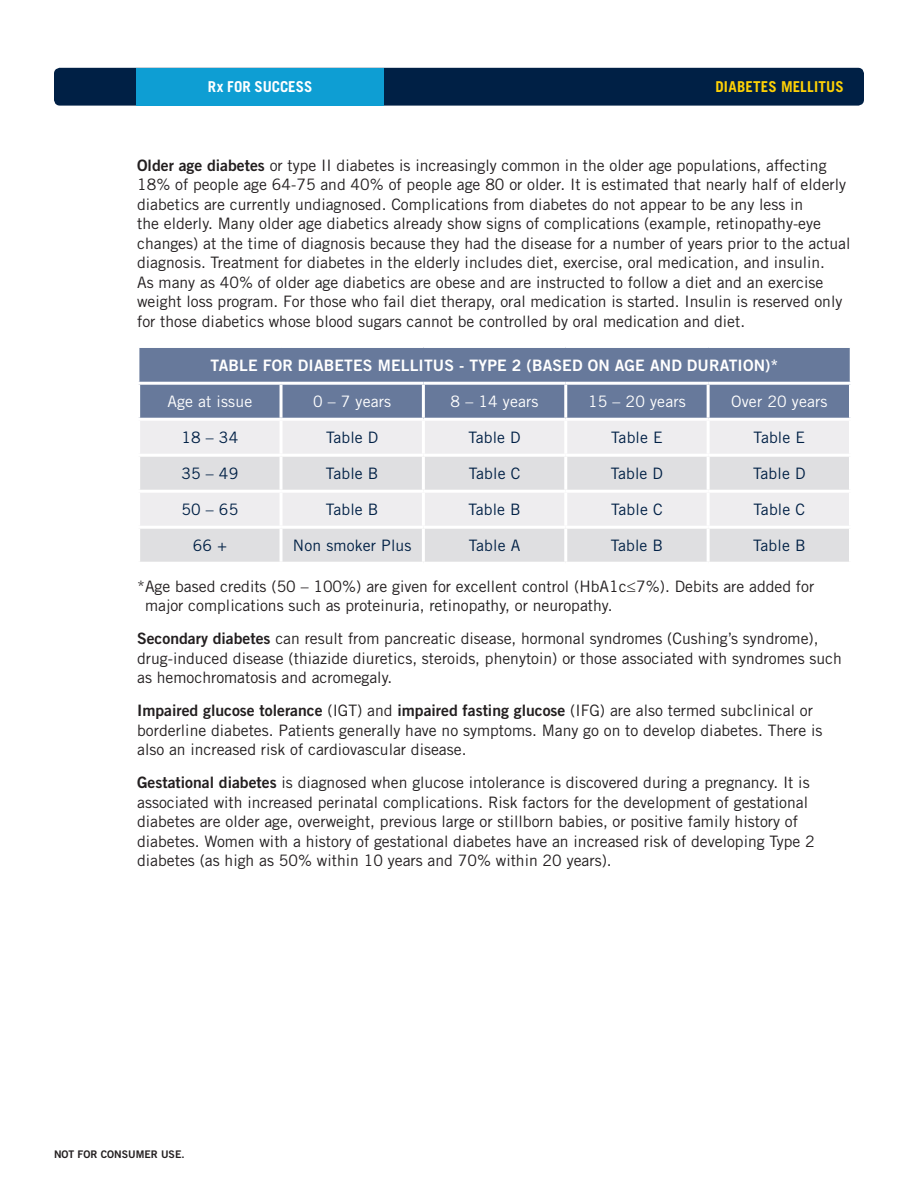
<style>
.page{position:relative;width:918px;height:1188px;background:#fff}
.page>*{position:absolute;margin:0;border:0;box-sizing:border-box;transform-origin:0 0}
.body{font:15.75px/19.5px "Trade Gothic LT Std";color:#231f20}
.RC_-_head__dk_blue{font:15.75px "Trade Gothic LT Std";letter-spacing:.01em;color:#002045}
.RC_-_head__dk_blue-2{font:15.75px "Trade Gothic LT Std Bd 2";letter-spacing:.01em;color:#fff}
.RC_-_head__dk_blue-3{font:15.75px "Trade Gothic LT Std";letter-spacing:.01em;color:#fff}
.t1{font:700 15px "Trade Gothic LT Std";letter-spacing:.015em;color:#fed105}
.t2{font:700 15px "Trade Gothic LT Std";color:#fff}
.t3{font:10.5px "Trade Gothic LT Std Bd 2";color:#231f20}
.s1{font-family:"Trade Gothic LT Std Bd 2"}
</style>
<div class="page">
<div style="left:54px;top:68px;width:810px;height:38px;background:#002045;border-radius:6px"></div>
<div style="left:136px;top:68px;width:248px;height:38px;background:#0e9ed3"></div>
<div style="left:139px;top:348px;width:711px;height:70px;background:#67799b"></div>
<div style="left:140px;top:421px;width:709px;height:33px;background:#eeedef"></div>
<svg style="left:140px;top:457px;width:709px;height:105px;background:#e4e3e5"></svg>
<hr style="left:137px;top:382px;width:144px;height:3px;background:#fff">
<hr style="left:137px;top:385px;width:3px;height:33px;background:#fff">
<hr style="left:281px;top:382px;width:142px;height:3px;background:#fff">
<hr style="left:280px;top:385px;width:3px;height:33px;background:#fff">
<hr style="left:423px;top:382px;width:143px;height:3px;background:#fff">
<hr style="left:422px;top:385px;width:3px;height:33px;background:#fff">
<hr style="left:566px;top:382px;width:142px;height:3px;background:#fff">
<hr style="left:564px;top:385px;width:3px;height:33px;background:#fff">
<hr style="left:708px;top:382px;width:144px;height:3px;background:#fff">
<hr style="left:707px;top:385px;width:3px;height:33px;background:#fff">
<hr style="left:849px;top:385px;width:3px;height:33px;background:#fff">
<hr style="left:280px;top:421px;width:3px;height:33px;background:#fff">
<hr style="left:422px;top:421px;width:3px;height:33px;background:#fff">
<hr style="left:564px;top:421px;width:3px;height:33px;background:#fff">
<hr style="left:707px;top:421px;width:3px;height:33px;background:#fff">
<hr style="left:280px;top:457px;width:3px;height:33px;background:#fff">
<hr style="left:422px;top:457px;width:3px;height:33px;background:#fff">
<hr style="left:564px;top:457px;width:3px;height:33px;background:#fff">
<hr style="left:707px;top:457px;width:3px;height:33px;background:#fff">
<hr style="left:137px;top:490px;width:144px;height:3px;background:#fff">
<hr style="left:281px;top:490px;width:142px;height:3px;background:#fff">
<hr style="left:280px;top:493px;width:3px;height:33px;background:#fff">
<hr style="left:423px;top:490px;width:143px;height:3px;background:#fff">
<hr style="left:422px;top:493px;width:3px;height:33px;background:#fff">
<hr style="left:566px;top:490px;width:142px;height:3px;background:#fff">
<hr style="left:564px;top:493px;width:3px;height:33px;background:#fff">
<hr style="left:708px;top:490px;width:144px;height:3px;background:#fff">
<hr style="left:707px;top:493px;width:3px;height:33px;background:#fff">
<hr style="left:137px;top:526px;width:144px;height:3px;background:#fff">
<hr style="left:281px;top:526px;width:142px;height:3px;background:#fff">
<hr style="left:280px;top:529px;width:3px;height:33px;background:#fff">
<hr style="left:423px;top:526px;width:143px;height:3px;background:#fff">
<hr style="left:422px;top:529px;width:3px;height:33px;background:#fff">
<hr style="left:566px;top:526px;width:142px;height:3px;background:#fff">
<hr style="left:564px;top:529px;width:3px;height:33px;background:#fff">
<hr style="left:708px;top:526px;width:144px;height:3px;background:#fff">
<hr style="left:707px;top:529px;width:3px;height:33px;background:#fff">
<p class="t2" style="left:208px;top:78px;width:106px">Rx FOR SUCCESS</p>
<p class="t1" style="left:716px;top:78px;width:130px">DIABETES MELLITUS</p>
<p class="body" style="left:137px;top:155px;width:715px"><span class="s1">Older age diabetes</span> or type II diabetes is increasingly common in the older age populations, affecting 18% of people age 64-75 and 40% of people age 80 or older. It is estimated that nearly half of elderly diabetics are currently undiagnosed. Complications from diabetes do not appear to be any less in<br>the elderly. Many older age diabetics already show signs of complications (example, retinopathy-eye changes) at the time of diagnosis because they had the disease for a number of years prior to the actual diagnosis. Treatment for diabetes in the elderly includes diet, exercise, oral medication, and insulin.<br>As many as 40% of older age diabetics are obese and are instructed to follow a diet and an exercise weight loss program. For those who fail diet therapy, oral medication is started. Insulin is reserved only for those diabetics whose blood sugars cannot be controlled by oral medication and diet.</p>
<p class="RC_-_head__dk_blue-2" style="left:211px;top:356px;width:569px">TABLE FOR DIABETES MELLITUS - TYPE 2 (BASED ON AGE AND DURATION)*</p>
<p class="RC_-_head__dk_blue-3" style="left:167px;top:392px;width:86px">Age at issue</p>
<p class="RC_-_head__dk_blue-3" style="left:313px;top:392px;width:80px">0 – 7 years</p>
<p class="RC_-_head__dk_blue-3" style="left:451px;top:392px;width:89px">8 – 14 years</p>
<p class="RC_-_head__dk_blue-3" style="left:588px;top:392px;width:99px">15 – 20 years</p>
<p class="RC_-_head__dk_blue-3" style="left:731px;top:392px;width:98px">Over 20 years</p>
<p class="RC_-_head__dk_blue" style="left:181px;top:428px;width:58px">18 – 34</p>
<p class="RC_-_head__dk_blue" style="left:326px;top:428px;width:54px">Table D</p>
<p class="RC_-_head__dk_blue" style="left:468px;top:428px;width:54px">Table D</p>
<p class="RC_-_head__dk_blue" style="left:611px;top:428px;width:53px">Table E</p>
<p class="RC_-_head__dk_blue" style="left:754px;top:428px;width:53px">Table E</p>
<p class="RC_-_head__dk_blue" style="left:181px;top:464px;width:58px">35 – 49</p>
<p class="RC_-_head__dk_blue" style="left:326px;top:464px;width:54px">Table B</p>
<p class="RC_-_head__dk_blue" style="left:469px;top:464px;width:53px">Table C</p>
<p class="RC_-_head__dk_blue" style="left:611px;top:464px;width:54px">Table D</p>
<p class="RC_-_head__dk_blue" style="left:753px;top:464px;width:54px">Table D</p>
<p class="RC_-_head__dk_blue" style="left:181px;top:500px;width:58px">50 – 65</p>
<p class="RC_-_head__dk_blue" style="left:326px;top:500px;width:54px">Table B</p>
<p class="RC_-_head__dk_blue" style="left:468px;top:500px;width:54px">Table B</p>
<p class="RC_-_head__dk_blue" style="left:611px;top:500px;width:53px">Table C</p>
<p class="RC_-_head__dk_blue" style="left:754px;top:500px;width:53px">Table C</p>
<p class="RC_-_head__dk_blue" style="left:193px;top:536px;width:35px">66 +</p>
<p class="RC_-_head__dk_blue" style="left:293px;top:536px;width:120px">Non smoker Plus</p>
<p class="RC_-_head__dk_blue" style="left:469px;top:536px;width:53px">Table A</p>
<p class="RC_-_head__dk_blue" style="left:611px;top:536px;width:54px">Table B</p>
<p class="RC_-_head__dk_blue" style="left:753px;top:536px;width:54px">Table B</p>
<p class="body" style="left:145px;top:576px;width:671px;text-indent:-8px">*Age based credits (50 – 100%) are given for excellent control (HbA1c≤7%). Debits are added for major complications such as proteinuria, retinopathy, or neuropathy.</p>
<p class="body" style="left:137px;top:629px;width:706px"><span class="s1">Secondary diabetes</span> can result from pancreatic disease, hormonal syndromes (Cushing’s syndrome), drug-induced disease (thiazide diuretics, steroids, phenytoin) or those associated with syndromes such as hemochromatosis and acromegaly.</p>
<p class="body" style="left:137px;top:701px;width:687px"><span class="s1">Impaired glucose tolerance</span> (IGT) and <span class="s1">impaired fasting glucose</span> (IFG) are also termed subclinical or borderline diabetes. Patients generally have no symptoms. Many go on to develop diabetes. There is also an increased risk of cardiovascular disease.</p>
<p class="body" style="left:137px;top:773px;width:679px"><span class="s1">Gestational diabetes</span> is diagnosed when glucose intolerance is discovered during a pregnancy. It is associated with increased perinatal complications. Risk factors for the development of gestational diabetes are older age, overweight, previous large or stillborn babies, or positive family history of diabetes. Women with a history of gestational diabetes have an increased risk of developing Type 2 diabetes (as high as 50% within 10 years and 70% within 20 years).</p>
<p class="t3" style="left:54px;top:1148px;width:132px">NOT FOR CONSUMER USE.</p>
</div>
